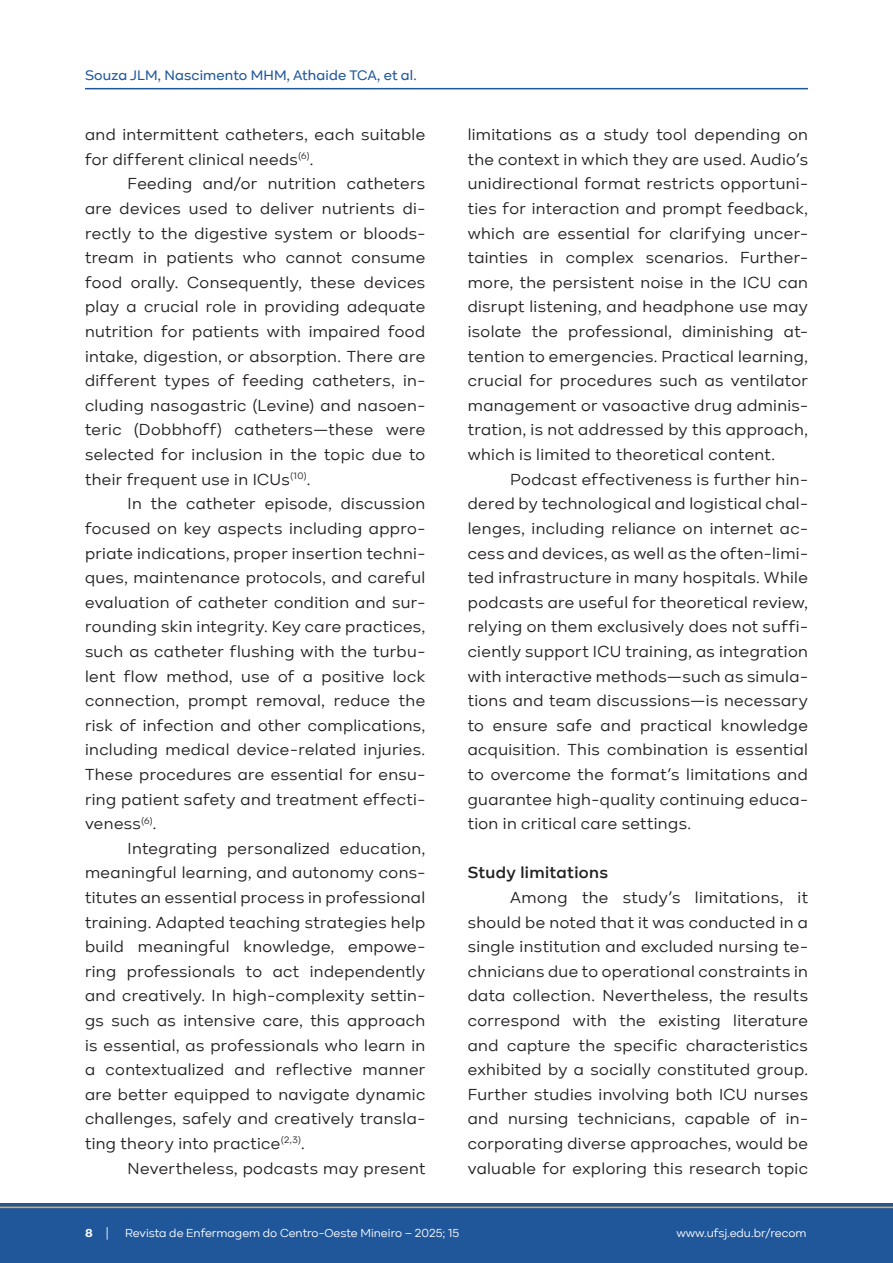
<style>
.page{position:relative;width:893px;height:1263px;background:#fff}
.page>*{position:absolute;margin:0;border:0;box-sizing:border-box;transform-origin:0 0}
.Texto_artigo{font:16.5px/24.6px "Kinetika";letter-spacing:.025em;color:#231f20;text-align:justify}
.Texto_artigo-2{font:600 16.5px "Kinetika";letter-spacing:.025em;color:#231f20}
.t1{font:500 14.25px "Kinetika";letter-spacing:.01em;color:#20579b}
.t2{font:12px "Kinetika";color:#fff}
.t3{font:700 12px "Kinetika";color:#fff}
.s1{font-weight:400}
</style>
<div class="page">
<div style="left:0;top:1203px;width:893px;height:60px;background:#20579b"></div>
<hr style="left:0;top:1206px;width:893px;height:2px;background:#f9a42e">
<hr style="left:85px;top:88px;width:723px;height:1px;background:#20579b">
<p class="t1" style="left:85px;top:67px;width:333px">Souza JLM, Nascimento MHM, Athaide TCA, et al.</p>
<p class="Texto_artigo" style="left:85px;top:122px;width:342px">and intermittent catheters, each suitable for different clinical needs<sup>(6)</sup>.</p>
<p class="Texto_artigo" style="left:85px;top:172px;width:342px;text-indent:43px">Feeding and/or nutrition catheters are devices used to deliver nutrients di&shy;rectly to the digestive system or bloods&shy;tream in patients who cannot consume food orally. Consequently, these devices play a crucial role in providing adequate nutrition for patients with impaired food intake, digestion, or absorption. There are different types of feeding catheters, in&shy;cluding nasogastric (Levine) and nasoen&shy;teric (Dobbhoff) catheters—these were selected for inclusion in the topic due to their frequent use in ICUs<sup>(10)</sup>.</p>
<p class="Texto_artigo" style="left:85px;top:491px;width:342px;text-indent:43px">In the catheter episode, discussion focused on key aspects including appro&shy;priate indications, proper insertion techni&shy;ques, maintenance protocols, and careful evaluation of catheter condition and sur&shy;rounding skin integrity. Key care practices, such as catheter flushing with the turbu&shy;lent flow method, use of a positive lock connection, prompt removal, reduce the risk of infection and other complications, including medical device-related injuries.<br>These procedures are essential for ensu&shy;ring patient safety and treatment effecti&shy;veness<sup>(6)</sup>.</p>
<p class="Texto_artigo" style="left:85px;top:836px;width:342px;text-indent:43px">Integrating personalized education, meaningful learning, and autonomy cons&shy;titutes an essential process in professional training. Adapted teaching strategies help build meaningful knowledge, empowe&shy;ring professionals to act independently and creatively. In high-complexity settin&shy;gs such as intensive care, this approach is essential, as professionals who learn in a contextualized and reflective manner are better equipped to navigate dynamic challenges, safely and creatively transla&shy;ting theory into practice<sup>(2,3)</sup>.</p>
<p class="Texto_artigo" style="left:128px;top:1156px;width:299px">Nevertheless, podcasts may present</p>
<p class="Texto_artigo" style="left:468px;top:122px;width:342px">limitations as a study tool depending on the context in which they are used. Audio’s unidirectional format restricts opportuni&shy;ties for interaction and prompt feedback, which are essential for clarifying uncer&shy;tainties in complex scenarios. Further&shy;more, the persistent noise in the ICU can disrupt listening, and headphone use may isolate the professional, diminishing at&shy;tention to emergencies. Practical learning, crucial for procedures such as ventilator management or vasoactive drug adminis&shy;tration, is not addressed by this approach, which is limited to theoretical content.</p>
<p class="Texto_artigo" style="left:468px;top:467px;width:342px;text-indent:43px">Podcast effectiveness is further hin&shy;dered by technological and logistical chal&shy;lenges, including reliance on internet ac&shy;cess and devices, as well as the often-limi&shy;ted infrastructure in many hospitals. While podcasts are useful for theoretical review, relying on them exclusively does not suffi&shy;ciently support ICU training, as integration with interactive methods—such as simula&shy;tions and team discussions—is necessary to ensure safe and practical knowledge acquisition. This combination is essential to overcome the format’s limitations and guarantee high-quality continuing educa&shy;tion in critical care settings.</p>
<p class="Texto_artigo-2" style="left:468px;top:863px;width:142px">Study limitations</p>
<p class="Texto_artigo" style="left:468px;top:885px;width:342px;text-indent:43px">Among the study’s limitations, it should be noted that it was conducted in a single institution and excluded nursing te&shy;chnicians due to operational constraints in data collection. Nevertheless, the results correspond with the existing literature and capture the specific characteristics exhibited by a socially constituted group.<br>Further studies involving both ICU nurses and nursing technicians, capable of in&shy;corporating diverse approaches, would be valuable for exploring this research topic</p>
<p class="t3" style="left:85px;top:1225px;width:25px">8 <span class="s1">|</span></p>
<p class="t2" style="left:125px;top:1226px;width:336px">Revista de Enfermagem do Centro-Oeste Mineiro – 2025; 15</p>
<p class="t2" style="left:676px;top:1226px;width:132px">www.ufsj.edu.br/recom</p>
</div>
